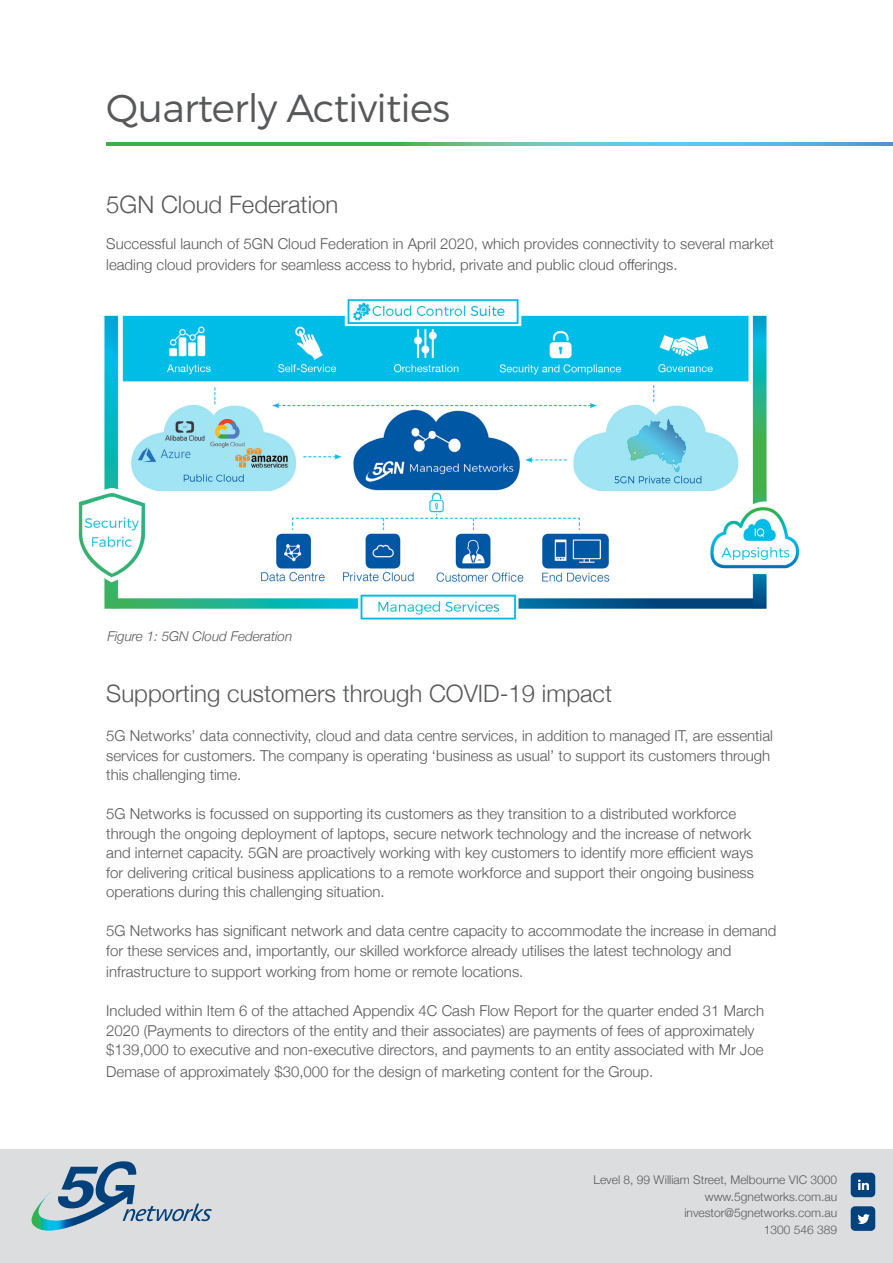
<style>
.page{position:relative;width:893px;height:1263px;background:#fff}
.page>*{position:absolute;margin:0;border:0;box-sizing:border-box;transform-origin:0 0}
.t1{font:300 39px "Montserrat";letter-spacing:-.02em;color:#57585a}
.t2{font:300 24px "Helvetica Neue";color:#57585a}
.t3{font:300 15px/19.5px "Helvetica Neue";color:#57585a}
.t4{font:italic 300 13.5px "Helvetica Neue";color:#57585a}
.t5{font:300 12px/16.5px "Helvetica Neue";color:#58595b;text-align:right}
</style>
<div class="page">
<div style="left:0;top:1150px;width:893px;height:113px;background:#dcddde"></div>
<img style="left:31px;top:1161px;width:105px;height:69px">
<svg style="left:123px;top:1203px;width:89px;height:18px"></svg>
<div style="left:851px;top:1173px;width:24px;height:24px;background:#01427c;border-radius:4px"></div>
<svg style="left:858px;top:1179px;width:11px;height:11px"></svg>
<div style="left:851px;top:1206px;width:24px;height:25px;background:#01427c;border-radius:4px"></div>
<svg style="left:858px;top:1214px;width:12px;height:10px"></svg>
<svg style="left:106px;top:142px;width:787px;height:3px;background:#53b798"></svg>
<img style="left:78px;top:299px;width:722px;height:321px">
<h1 class="t1" style="left:106px;top:85px;width:345px">Quarterly Activities</h1>
<p class="t2" style="left:106px;top:185px;width:234px">5GN Cloud Federation</p>
<p class="t3" style="left:106px;top:232px;width:669px;line-height:21.6px">Successful launch of 5GN Cloud Federation in April 2020, which provides connectivity to several market leading cloud providers for seamless access to hybrid, private and public cloud offerings.</p>
<p class="t4" style="left:107px;top:625px;width:186px">Figure 1: 5GN Cloud Federation</p>
<p class="t2" style="left:106px;top:674px;width:507px">Supporting customers through COVID-19 impact</p>
<p class="t3" style="left:106px;top:725px;width:668px">5G Networks’ data connectivity, cloud and data centre services, in addition to managed IT, are essential services for customers. The company is operating ‘business as usual’ to support its customers through</p>
<p class="t3" style="left:106px;top:764px;width:137px">this challenging time.</p>
<p class="t3" style="left:106px;top:803px;width:649px">5G Networks is focussed on supporting its customers as they transition to a distributed workforce through the ongoing deployment of laptops, secure network technology and the increase of network and internet capacity. 5GN are proactively working with key customers to identify more efficient ways for delivering critical business applications to a remote workforce and support their ongoing business operations during this challenging situation.</p>
<p class="t3" style="left:106px;top:920px;width:672px">5G Networks has significant network and data centre capacity to accommodate the increase in demand for these services and, importantly, our skilled workforce already utilises the latest technology and</p>
<p class="t3" style="left:106px;top:961px;width:419px">infrastructure to support working from home or remote locations.</p>
<p class="t3" style="left:106px;top:1000px;width:659px">Included within Item 6 of the attached Appendix 4C Cash Flow Report for the quarter ended 31 March<br>2020 (Payments to directors of the entity and their associates) are payments of fees of approximately $139,000 to executive and non-executive directors, and payments to an entity associated with Mr Joe</p>
<p class="t3" style="left:106px;top:1061px;width:548px">Demase of approximately $30,000 for the design of marketing content for the Group.</p>
<p class="t5" style="left:594px;top:1171px;width:245px">Level 8, 99 William Street, Melbourne VIC 3000 www.5gnetworks.com.au investor@5gnetworks.com.au<br>1300 546 389</p>
</div>
